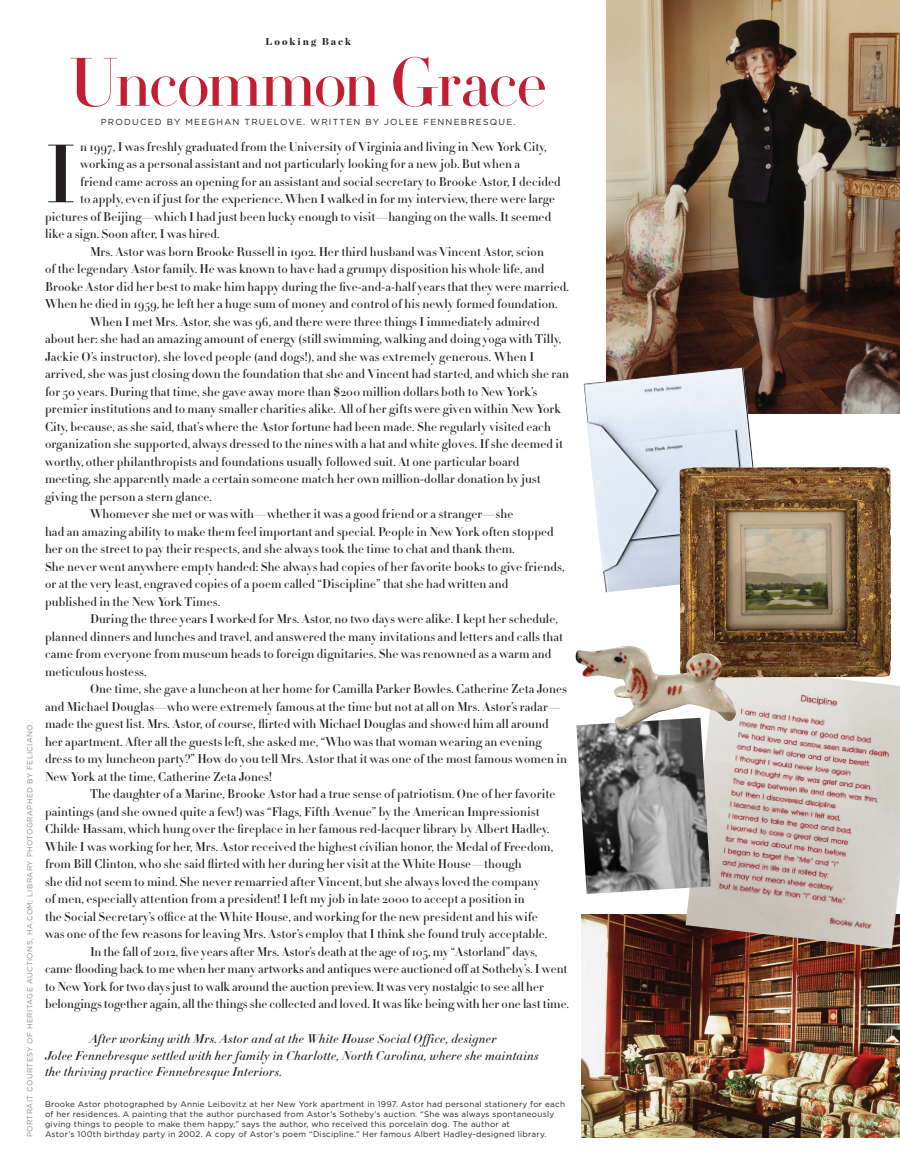
<style>
.page{position:relative;width:900px;height:1170px;background:#fff}
.page>*{position:absolute;margin:0;border:0;box-sizing:border-box;transform-origin:0 0}
.t1{font:500 81.25px "HTF Didot M24";color:#231f20}
.t2{font:500 67.5px "HTF Didot M42";letter-spacing:-.03em;color:#c21f32}
.t3{font:500 12.5px/17.5px "HTF Didot M16";letter-spacing:.01em;color:#231f20}
.t4{font:italic 500 12.5px/16.2px "HTF Didot M16";letter-spacing:.025em;color:#231f20}
.t5{font:900 10px "Chronicle Display";letter-spacing:.205em;color:#231f20}
.t6{font:8.75px "Gotham";letter-spacing:.14em;color:#231f20}
.t7{font:8.12px/10px "Gotham";letter-spacing:.03em;color:#231f20}
.t8{font:7.5px "Gotham";letter-spacing:.05em;color:#898c8d}
</style>
<div class="page">
<img style="left:607px;top:0;width:293px;height:414px">
<img style="left:584px;top:367px;width:181px;height:225px">
<img style="left:582px;top:914px;width:318px;height:223px">
<img style="left:686px;top:678px;width:214px;height:271px">
<img style="left:576px;top:730px;width:135px;height:164px">
<img style="left:679px;top:467px;width:212px;height:211px">
<img style="left:575px;top:645px;width:162px;height:85px">
<p class="t8" style="left:25px;top:1137px;width:417px;rotate:-90deg">PORTRAIT COURTESY OF HERITAGE AUCTIONS, HA.COM; LIBRARY PHOTOGRAPHED BY FELICIANO.</p>
<p class="t5" style="left:266px;top:34px;width:87px">Looking Back</p>
<p class="t2" style="left:69px;top:34px;width:480px">Uncommon Grace</p>
<p class="t6" style="left:101px;top:117px;width:416px">PRODUCED BY MEEGHAN TRUELOVE. WRITTEN BY JOLEE FENNEBRESQUE.</p>
<p class="t3" style="left:80px;top:138px;width:468px">n 1997, I was freshly graduated from the University of Virginia and living in New York City,</p>
<p class="t3" style="left:80px;top:155px;width:442px">working as a personal assistant and not particularly looking for a new job. But when a</p>
<p class="t3" style="left:80px;top:173px;width:482px">friend came across an opening for an assistant and social secretary to Brooke Astor, I decided</p>
<p class="t3" style="left:80px;top:190px;width:476px">to apply, even if just for the experience. When I walked in for my interview, there were large</p>
<p class="t3" style="left:45px;top:208px;width:508px">pictures of Beijing—which I had just been lucky enough to visit—hanging on the walls. It seemed</p>
<p class="t3" style="left:45px;top:225px;width:176px">like a sign. Soon after, I was hired.</p>
<p class="t3" style="left:45px;top:243px;width:526px;text-indent:45px">Mrs. Astor was born Brooke Russell in 1902. Her third husband was Vincent Astor, scion<br>of the legendary Astor family. He was known to have had a grumpy disposition his whole life, and Brooke Astor did her best to make him happy during the five-and-a-half years that they were married.<br>When he died in 1959, he left her a huge sum of money and control of his newly formed foundation.</p>
<p class="t3" style="left:45px;top:313px;width:526px;text-indent:45px">When I met Mrs. Astor, she was 96, and there were three things I immediately admired about her: she had an amazing amount of energy (still swimming, walking and doing yoga with Tilly, Jackie O’s instructor), she loved people (and dogs!), and she was extremely generous. When I arrived, she was just closing down the foundation that she and Vincent had started, and which she ran for 50 years. During that time, she gave away more than $200 million dollars both to New York’s premier institutions and to many smaller charities alike. All of her gifts were given within New York City, because, as she said, that’s where the Astor fortune had been made. She regularly visited each organization she supported, always dressed to the nines with a hat and white gloves. If she deemed it worthy, other philanthropists and foundations usually followed suit. At one particular board<br>meeting, she apparently made a certain someone match her own million-dollar donation by just giving the person a stern glance.</p>
<p class="t3" style="left:45px;top:505px;width:521px;text-indent:45px">Whomever she met or was with—whether it was a good friend or a stranger—she<br>had an amazing ability to make them feel important and special. People in New York often stopped her on the street to pay their respects, and she always took the time to chat and thank them.<br>She never went anywhere empty handed: She always had copies of her favorite books to give friends, or at the very least, engraved copies of a poem called “Discipline” that she had written and<br>published in the New York Times.</p>
<p class="t3" style="left:45px;top:610px;width:520px;text-indent:45px">During the three years I worked for Mrs. Astor, no two days were alike. I kept her schedule, planned dinners and lunches and travel, and answered the many invitations and letters and calls that came from everyone from museum heads to foreign dignitaries. She was renowned as a warm and meticulous hostess.</p>
<p class="t3" style="left:45px;top:680px;width:524px;text-indent:45px">One time, she gave a luncheon at her home for Camilla Parker Bowles. Catherine Zeta Jones and Michael Douglas—who were extremely famous at the time but not at all on Mrs. Astor’s radar— made the guest list. Mrs. Astor, of course, flirted with Michael Douglas and showed him all around her apartment. After all the guests left, she asked me, “Who was that woman wearing an evening dress to my luncheon party?” How do you tell Mrs. Astor that it was one of the most famous women in New York at the time, Catherine Zeta Jones!</p>
<p class="t3" style="left:45px;top:785px;width:512px;text-indent:45px">The daughter of a Marine, Brooke Astor had a true sense of patriotism. One of her favorite paintings (and she owned quite a few!) was “Flags, Fifth Avenue” by the American Impressionist Childe Hassam, which hung over the fireplace in her famous red-lacquer library by Albert Hadley.<br>While I was working for her, Mrs. Astor received the highest civilian honor, the Medal of Freedom, from Bill Clinton, who she said flirted with her during her visit at the White House—though<br>she did not seem to mind. She never remarried after Vincent, but she always loved the company<br>of men, especially attention from a president! I left my job in late 2000 to accept a position in<br>the Social Secretary’s office at the White House, and working for the new president and his wife was one of the few reasons for leaving Mrs. Astor’s employ that I think she found truly acceptable.</p>
<p class="t3" style="left:45px;top:943px;width:526px;text-indent:45px">In the fall of 2012, five years after Mrs. Astor’s death at the age of 105, my “Astorland” days,<br>came flooding back to me when her many artworks and antiques were auctioned off at Sotheby’s. I went to New York for two days just to walk around the auction preview. It was very nostalgic to see all her belongings together again, all the things she collected and loved. It was like being with her one last time.</p>
<p class="t4" style="left:45px;top:1031px;width:495px;text-indent:45px">After working with Mrs. Astor and at the White House Social Office, designer<br>Jolee Fennebresque settled with her family in Charlotte, North Carolina, where she maintains the thriving practice Fennebresque Interiors.</p>
<p class="t1" style="left:45px;top:115px;width:33px">I</p>
<p class="t7" style="left:45px;top:1099px;width:522px">Brooke Astor photographed by Annie Leibovitz at her New York apartment in 1997. Astor had personal stationery for each of her residences. A painting that the author purchased from Astor’s Sotheby’s auction. “She was always spontaneously giving things to people to make them happy,” says the author, who received this porcelain dog. The author at</p>
<p class="t7" style="left:45px;top:1129px;width:503px">Astor’s 100th birthday party in 2002. A copy of Astor’s poem “Discipline.” Her famous Albert Hadley-designed library.</p>
</div>
